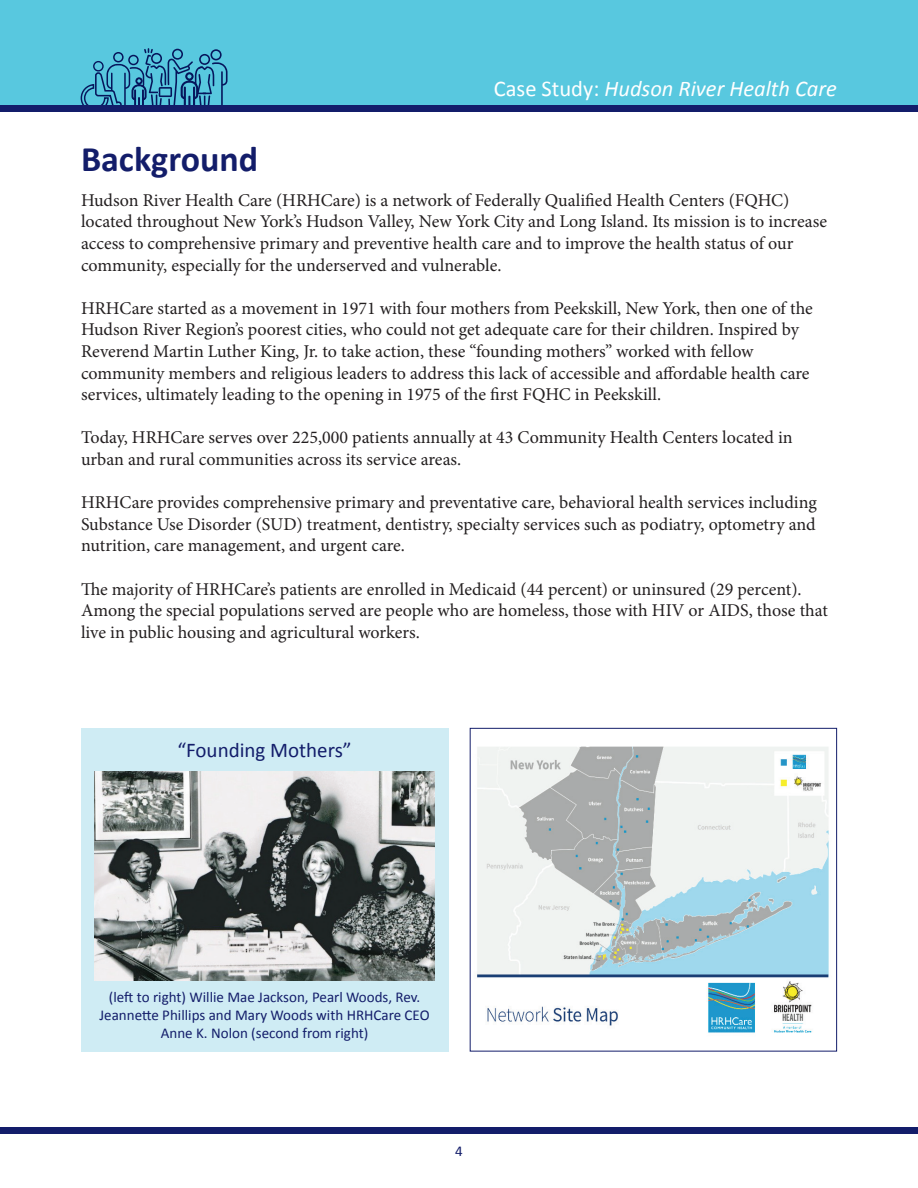
<style>
.page{position:relative;width:918px;height:1188px;background:#fff}
.page>*{position:absolute;margin:0;border:0;box-sizing:border-box;transform-origin:0 0}
.t1{font:700 36px "Calibri";color:#131d6a}
.t2{font:italic 22.5px "Calibri";color:#fff}
.t3{font:21px "Calibri";color:#131d6a}
.t4{font:18px/21.6px "Minion Pro";color:#231f20}
.t5{font:15px/18px "Calibri";color:#131d6a;text-align:center}
.s1{font-style:normal}
</style>
<div class="page">
<div style="left:0;top:0;width:918px;height:109px;background:#58c8df"></div>
<svg style="left:81px;top:48px;width:147px;height:58px"></svg>
<div style="left:95px;top:62px;width:7px;height:8px;background:#58c8df;border-radius:50%"></div>
<div style="left:0;top:106px;width:918px;height:6px;background:#131d6a"></div>
<div style="left:0;top:1127px;width:918px;height:7px;background:#131d6a"></div>
<div style="left:81px;top:728px;width:367px;height:324px;background:#cfecf4"></div>
<img style="left:94px;top:772px;width:341px;height:208px">
<img style="left:477px;top:746px;width:352px;height:287px">
<div style="left:470px;top:728px;width:367px;height:324px;border:1px solid #131d6a"></div>
<p class="t2" style="left:494px;top:73px;width:345px"><span class="s1">Case Study:</span> Hudson River Health Care</p>
<h1 class="t1" style="left:81px;top:136px;width:179px">Background</h1>
<p class="t4" style="left:81px;top:189px;width:748px">Hudson River Health Care (HRHCare) is a network of Federally Qualified Health Centers (FQHC) located throughout New York’s Hudson Valley, New York City and Long Island. Its mission is to increase access to comprehensive primary and preventive health care and to improve the health status of our community, especially for the underserved and vulnerable.</p>
<p class="t4" style="left:81px;top:297px;width:733px">HRHCare started as a movement in 1971 with four mothers from Peekskill, New York, then one of the Hudson River Region’s poorest cities, who could not get adequate care for their children. Inspired by Reverend Martin Luther King, Jr. to take action, these “founding mothers” worked with fellow community members and religious leaders to address this lack of accessible and affordable health care services, ultimately leading to the opening in 1975 of the first FQHC in Peekskill.</p>
<p class="t4" style="left:81px;top:427px;width:713px">Today, HRHCare serves over 225,000 patients annually at 43 Community Health Centers located in urban and rural communities across its service areas.</p>
<p class="t4" style="left:81px;top:492px;width:737px;text-align:justify">HRHCare provides comprehensive primary and preventative care, behavioral health services including Substance Use Disorder (SUD) treatment, dentistry, specialty services such as podiatry, optometry and nutrition, care management, and urgent care.</p>
<p class="t4" style="left:81px;top:578px;width:748px">The majority of HRHCare’s patients are enrolled in Medicaid (44 percent) or uninsured (29 percent).<br>Among the special populations served are people who are homeless, those with HIV or AIDS, those that live in public housing and agricultural workers.</p>
<p class="t3" style="left:177px;top:737px;width:176px">“Founding Mothers”</p>
<p class="t5" style="left:100px;top:988px;width:332px">(left to right) Willie Mae Jackson, Pearl Woods, Rev.<br>Jeannette Phillips and Mary Woods with HRHCare CEO<br>Anne K. Nolon (second from right)</p>
<p class="t5" style="left:455px;top:1142px;width:9px">4</p>
</div>
